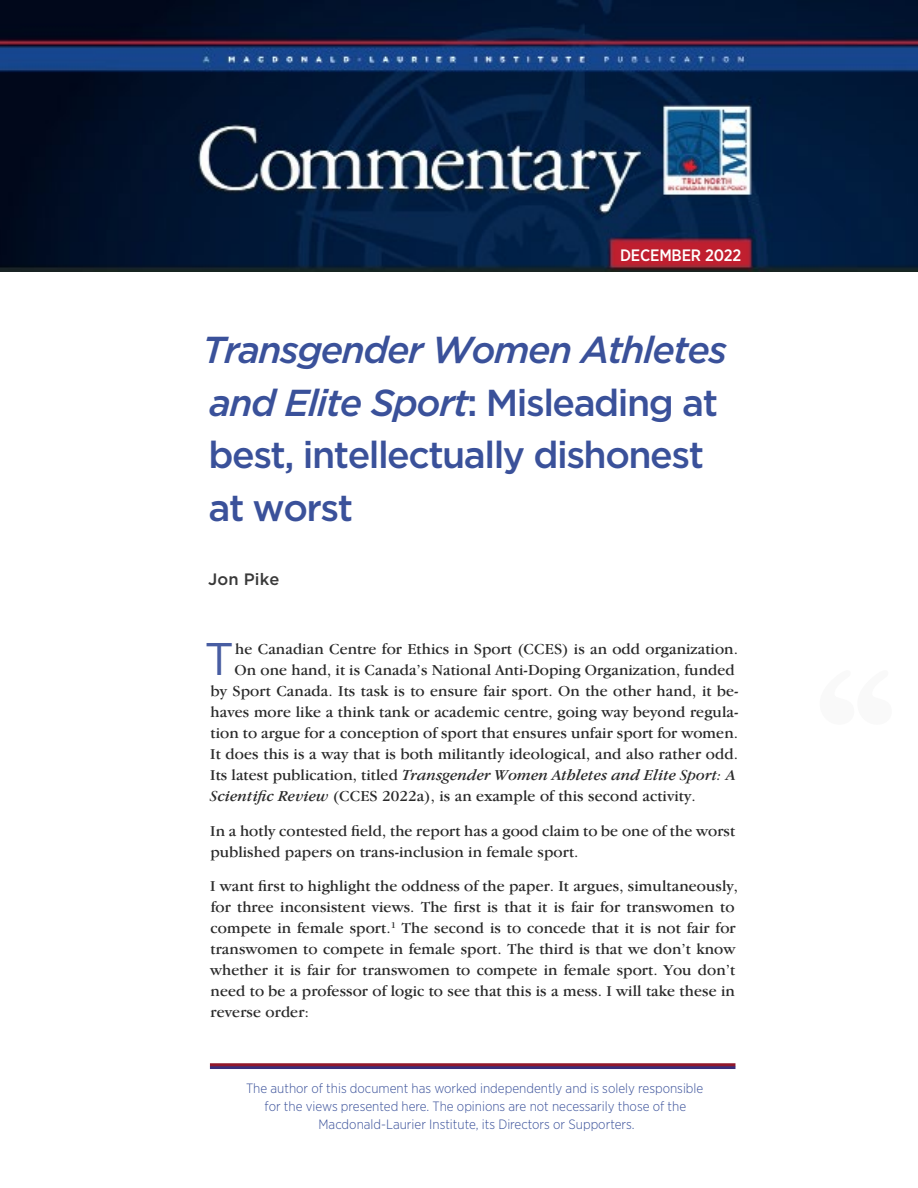
<style>
.page{position:relative;width:918px;height:1188px;background:#fff}
.page>*{position:absolute;margin:0;border:0;box-sizing:border-box;transform-origin:0 0}
.t1{font:45.75px "Gotham";color:#485da2}
.t2{font:500 37.5px/52.5px "Gotham";letter-spacing:-.04em;color:#3a519a}
.t3{font:500 16.5px "Gotham Narrow";letter-spacing:-.01em;color:#fff}
.t4{font:500 16.5px "Gotham";letter-spacing:.005em;color:#393939}
.t5{font:15.75px/21px "Garamond IT Cby BT";letter-spacing:.005em;color:#292929}
.t6{font:italic 15.75px "Garamond IT Cby BT";letter-spacing:.005em;color:#292929}
.t7{font:300 13.5px/18px "Gotham Narrow";color:#3a519a;text-align:center}
.s1{font-style:italic}
.s2{font-style:normal}
</style>
<div class="page">
<hr style="left:210px;top:1066px;width:525px;height:3px;background:#392d7a">
<hr style="left:210px;top:1063px;width:525px;height:3px;background:#90172b">
<img style="left:0;top:0;width:918px;height:271px">
<p class="t3" style="left:620px;top:244px;width:123px">DECEMBER 2022</p>
<h2 class="t2" style="left:203px;top:323px;width:526px"><span class="s1">Transgender Women Athletes and Elite Sport</span>: Misleading at best, intellectually dishonest at worst</h2>
<p class="t4" style="left:208px;top:570px;width:73px">Jon Pike</p>
<h1 class="t1" style="left:205px;top:634px;width:31px">T</h1>
<p class="t5" style="left:235px;top:638px;width:504px">he Canadian Centre for Ethics in Sport (CCES) is an odd organization.</p>
<p class="t5" style="left:235px;top:659px;width:502px">On one hand, it is Canada’s National Anti-Doping Organization, funded</p>
<p class="t5" style="left:211px;top:680px;width:529px">by Sport Canada. Its task is to ensure fair sport. On the other hand, it be-</p>
<p class="t5" style="left:211px;top:701px;width:529px">haves more like a think tank or academic centre, going way beyond regula-</p>
<p class="t5" style="left:211px;top:722px;width:529px">tion to argue for a conception of sport that ensures unfair sport for women.</p>
<p class="t5" style="left:210px;top:743px;width:529px">It does this is a way that is both militantly ideological, and also rather odd.</p>
<p class="t6" style="left:210px;top:766px;width:526px"><span class="s2">Its latest publication, titled</span> Transgender Women Athletes and Elite Sport: A</p>
<p class="t5" style="left:210px;top:785px;width:487px"><span class="s1">Scientific Review</span> (CCES 2022a), is an example of this second activity.</p>
<p class="t5" style="left:210px;top:820px;width:526px">In a hotly contested field, the report has a good claim to be one of the worst published papers on trans-inclusion in female sport.</p>
<p class="t5" style="left:210px;top:875px;width:530px">I want first to highlight the oddness of the paper. It argues, simultaneously, for three inconsistent views. The first is that it is fair for transwomen to compete in female sport.<sup>1</sup> The second is to concede that it is not fair for transwomen to compete in female sport. The third is that we don’t know whether it is fair for transwomen to compete in female sport. You don’t need to be a professor of logic to see that this is a mess. I will take these in reverse order:</p>
<p class="t7" style="left:246px;top:1079px;width:459px">The author of this document has worked independently and is solely responsible for the views presented here. The opinions are not necessarily those of the<br>Macdonald-Laurier Institute, its Directors or Supporters.</p>
</div>
